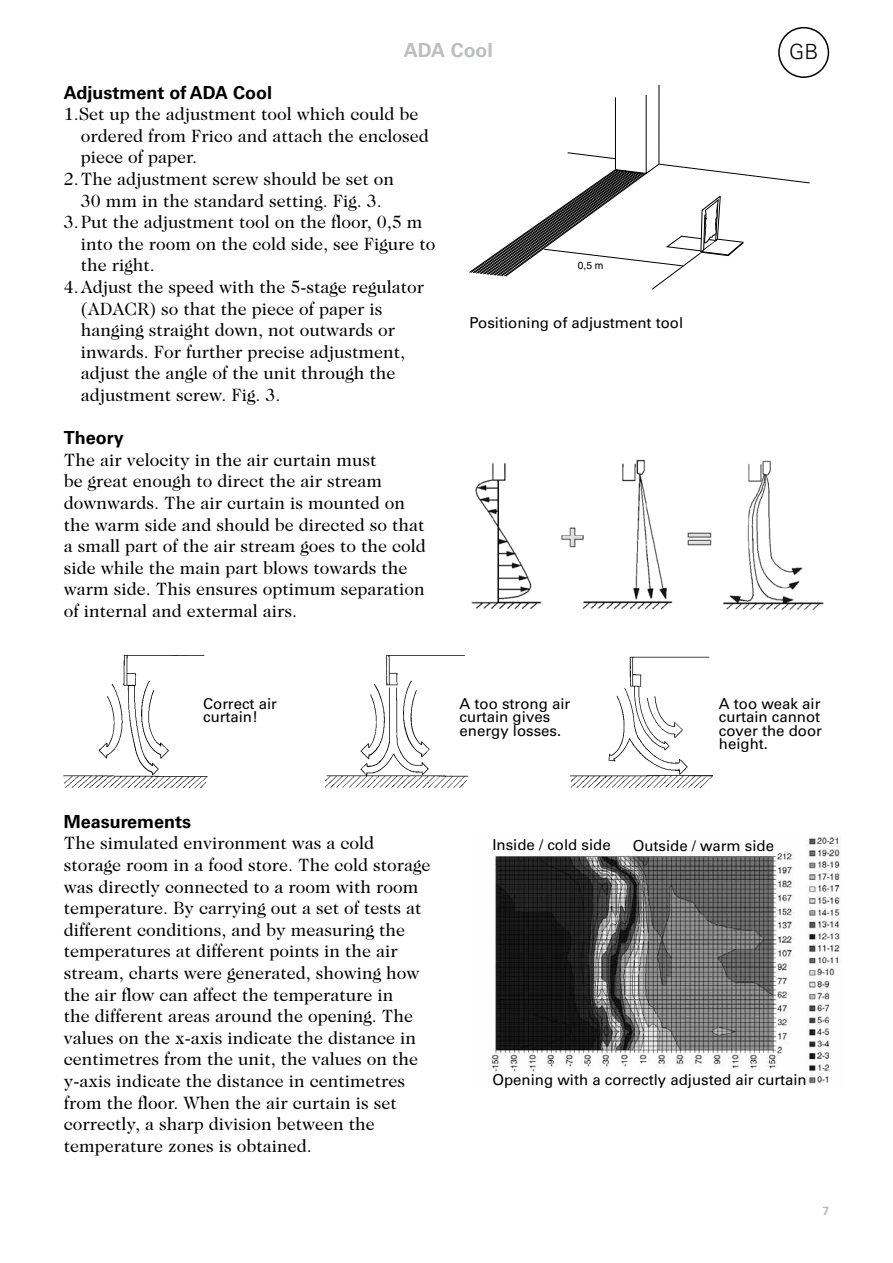
<style>
.page{position:relative;width:893px;height:1263px;background:#fff}
.page>*{position:absolute;margin:0;border:0;box-sizing:border-box;transform-origin:0 0}
.t1{font:300 21px "Univers";color:#000}
.t2{font:700 19.5px "Univers";color:#bcbec0}
.t3{font:18px/21.6px "Caslon Two Twenty Four";color:#000}
.t4{font:700 18px "Univers";color:#000}
.t5{font:15px/13.5px "Univers";color:#000}
.t6{font:700 12px "Univers";color:#bcbec0}
.t7{font:10.2px "Helvetica";color:#000}
</style>
<div class="page">
<div style="left:778px;top:27px;width:51px;height:51px;border:2px solid #000;border-radius:50%"></div>
<img style="left:489px;top:837px;width:352px;height:247px">
<img style="left:64px;top:655px;width:143px;height:133px">
<img style="left:571px;top:657px;width:142px;height:131px">
<img style="left:325px;top:655px;width:143px;height:133px">
<svg style="left:469px;top:85px;width:341px;height:204px"></svg>
<img style="left:471px;top:459px;width:353px;height:152px">
<p class="t2" style="left:404px;top:39px;width:91px">ADA Cool</p>
<p class="t4" style="left:64px;top:82px;width:210px">Adjustment of ADA Cool</p>
<p class="t3" style="left:64px;top:103px;width:356px">1.Set up the adjustment tool which could be</p>
<p class="t3" style="left:81px;top:125px;width:350px">ordered from Frico and attach the enclosed</p>
<p class="t3" style="left:81px;top:146px;width:118px">piece of paper.</p>
<p class="t3" style="left:64px;top:168px;width:332px">2.The adjustment screw should be set on</p>
<p class="t3" style="left:81px;top:189px;width:303px">30 mm in the standard setting. Fig. 3.</p>
<p class="t3" style="left:64px;top:211px;width:360px">3.Put the adjustment tool on the floor, 0,5 m</p>
<p class="t3" style="left:81px;top:233px;width:356px">into the room on the cold side, see Figure to</p>
<p class="t3" style="left:81px;top:254px;width:76px">the right.</p>
<p class="t3" style="left:64px;top:276px;width:362px">4.Adjust the speed with the 5-stage regulator</p>
<p class="t3" style="left:81px;top:297px;width:303px">(ADACR) so that the piece of paper is</p>
<p class="t3" style="left:81px;top:319px;width:316px">hanging straight down, not outwards or</p>
<p class="t3" style="left:81px;top:341px;width:326px">inwards. For further precise adjustment,</p>
<p class="t3" style="left:81px;top:362px;width:316px">adjust the angle of the unit through the</p>
<p class="t3" style="left:81px;top:384px;width:201px">adjustment screw. Fig. 3.</p>
<p class="t4" style="left:64px;top:427px;width:62px">Theory</p>
<p class="t3" style="left:64px;top:449px;width:364px">The air velocity in the air curtain must<br>be great enough to direct the air stream downwards. The air curtain is mounted on the warm side and should be directed so that a small part of the air stream goes to the cold side while the main part blows towards the warm side. This ensures optimum separation of internal and extermal airs.</p>
<p class="t7" style="left:578px;top:259px;width:27px">0,5 m</p>
<p class="t5" style="left:469px;top:316px;width:215px">Positioning of adjustment tool</p>
<p class="t1" style="left:789px;top:39px;width:31px">GB</p>
<p class="t5" style="left:203px;top:697px;width:75px">Correct air curtain!</p>
<p class="t4" style="left:64px;top:811px;width:129px">Measurements</p>
<p class="t3" style="left:64px;top:832px;width:368px">The simulated environment was a cold storage room in a food store. The cold storage was directly connected to a room with room temperature. By carrying out a set of tests at different conditions, and by measuring the temperatures at different points in the air stream, charts were generated, showing how the air flow can affect the temperature in<br>the different areas around the opening. The values on the x-axis indicate the distance in centimetres from the unit, the values on the y-axis indicate the distance in centimetres from the floor. When the air curtain is set correctly, a sharp division between the temperature zones is obtained.</p>
<p class="t5" style="left:460px;top:697px;width:112px">A too strong air curtain gives energy losses.</p>
<p class="t5" style="left:719px;top:697px;width:105px">A too weak air curtain cannot cover the door height.</p>
<p class="t5" style="left:492px;top:838px;width:120px">Inside / cold side</p>
<p class="t5" style="left:633px;top:839px;width:143px">Outside / warm side</p>
<p class="t5" style="left:492px;top:1073px;width:316px">Opening with a correctly adjusted air curtain</p>
<p class="t6" style="left:822px;top:1204px;width:8px">7</p>
</div>
